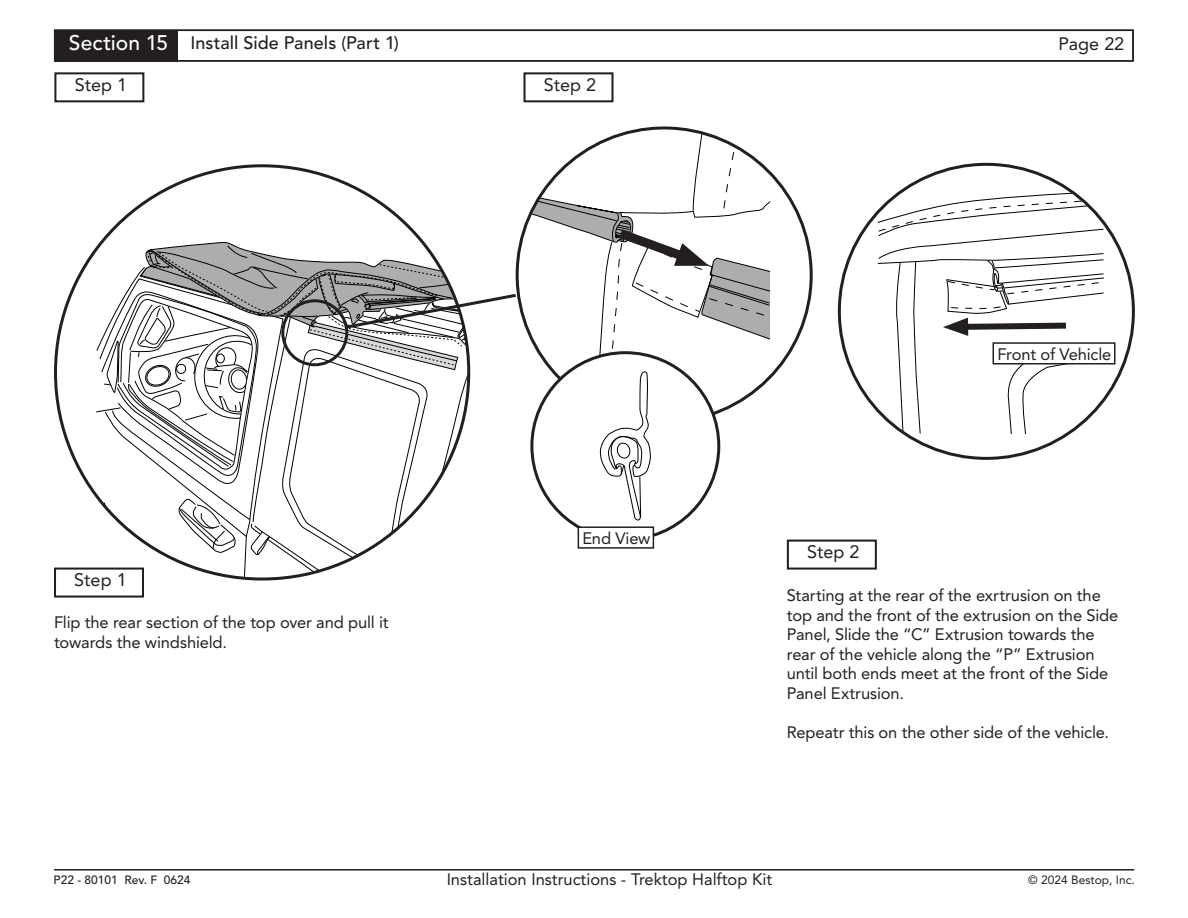
<style>
.page{position:relative;width:1188px;height:918px;background:#fff}
.page>*{position:absolute;margin:0;border:0;box-sizing:border-box;transform-origin:0 0}
.t1{font:500 21px "Avenir LT Std";color:#fff}
.t2{font:18px "Avenir LT Std";color:#231f20}
.t3{font:500 18px "Avenir LT Std";letter-spacing:.005em;color:#231f20}
.t4{font:16.5px/19.5px "Avenir LT Std";letter-spacing:-.005em;color:#231f20}
.t5{font:500 12px "Avenir LT Std";color:#231f20}
.t6{font:12px "Avenir LT Std";color:#231f20}
</style>
<div class="page">
<hr style="left:54px;top:869px;width:1080px;height:2px;background:#231f20">
<div style="left:54px;top:30px;width:1080px;height:32px;border:2px solid #231f20"></div>
<div style="left:55px;top:30px;width:123px;height:31px;background:#231f20"></div>
<svg style="left:54px;top:72px;width:91px;height:31px"></svg>
<svg style="left:786px;top:539px;width:91px;height:31px"></svg>
<svg style="left:523px;top:72px;width:91px;height:31px"></svg>
<svg style="left:54px;top:128px;width:716px;height:470px"></svg>
<div style="left:578px;top:527px;width:75px;height:21px;background:#fff"></div>
<div style="left:578px;top:526px;width:76px;height:23px;border:2px solid #231f20"></div>
<div style="left:993px;top:342px;width:123px;height:22px;border:2px solid #231f20"></div>
<svg style="left:877px;top:191px;width:227px;height:243px"></svg>
<p class="t1" style="left:69px;top:31px;width:101px">Section 15</p>
<p class="t3" style="left:190px;top:33px;width:210px">Install Side Panels (Part 1)</p>
<p class="t2" style="left:75px;top:74px;width:54px">Step 1</p>
<p class="t2" style="left:544px;top:74px;width:54px">Step 2</p>
<p class="t2" style="left:1059px;top:34px;width:67px">Page 22</p>
<p class="t4" style="left:997px;top:344px;width:116px">Front of Vehicle</p>
<p class="t2" style="left:74px;top:570px;width:54px">Step 1</p>
<p class="t4" style="left:54px;top:613px;width:336px">Flip the rear section of the top over and pull it towards the windshield.</p>
<p class="t4" style="left:582px;top:528px;width:70px">End View</p>
<p class="t2" style="left:807px;top:542px;width:54px">Step 2</p>
<p class="t4" style="left:787px;top:586px;width:333px">Starting at the rear of the exrtrusion on the top and the front of the extrusion on the Side Panel, Slide the “C” Extrusion towards the rear of the vehicle along the “P” Extrusion until both ends meet at the front of the Side Panel Extrusion.</p>
<p class="t4" style="left:787px;top:722px;width:324px">Repeatr this on the other side of the vehicle.</p>
<p class="t5" style="left:54px;top:873px;width:138px">P22 - 80101 Rev. F 0624</p>
<p class="t4" style="left:447px;top:870px;width:327px">Installation Instructions - Trektop Halftop Kit</p>
<p class="t6" style="left:1028px;top:873px;width:108px">© 2024 Bestop, Inc.</p>
</div>
